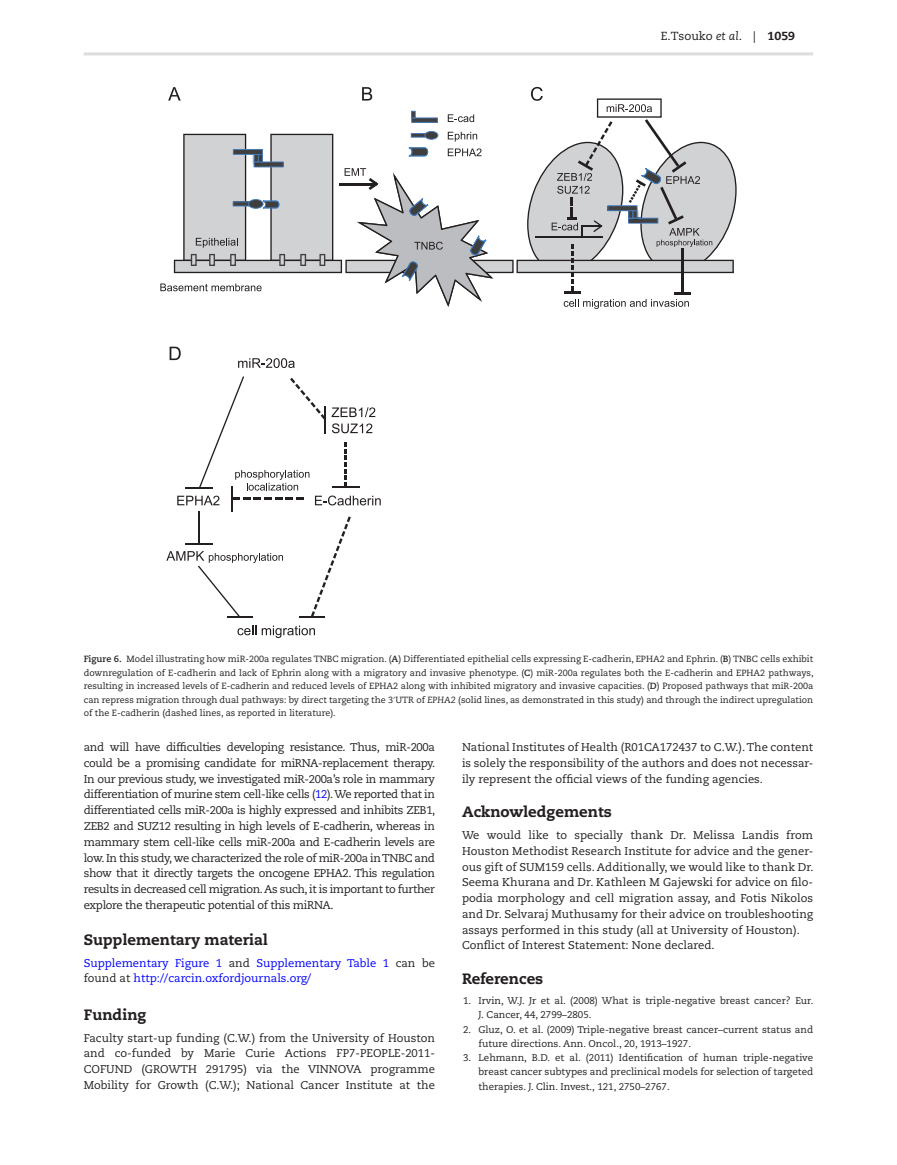
<style>
.page{position:relative;width:897px;height:1165px;background:#fff}
.page>*{position:absolute;margin:0;border:0;box-sizing:border-box;transform-origin:0 0}
.t1{font:800 15px "Caecilia LT Std";color:#231f20}
.t2{font:11.7px "Caecilia LT Std";color:#231f20}
.t3{font:11.25px/15.8px "Caecilia LT Std";color:#231f20;text-align:justify}
.t4{font:11.25px/15.8px "Caecilia LT Std";color:#00f}
.t5{font:9.75px/14.2px "Caecilia LT Std";color:#231f20}
.t6{font:9px/13.5px "Caecilia LT Std";color:#231f20;text-align:justify}
.s1{font-style:italic}
.s2{font-weight:800}
.s3{font-weight:700}
.s4{font-family:"Gandhari Unicode"}
.s5{color:#00f}
.s6{color:#231f20}
</style>
<div class="page">
<hr style="left:84px;top:52px;width:729px;height:3px;background:#dcdddf">
<svg style="left:238px;top:358px;width:57px;height:10px"></svg>
<svg style="left:237px;top:625px;width:19px;height:10px"></svg>
<svg style="left:262px;top:625px;width:53px;height:13px"></svg>
<hr style="left:231px;top:486px;width:2px;height:25px;background:#231f20">
<hr style="left:198px;top:510px;width:2px;height:33px;background:#231f20">
<svg style="left:177px;top:376px;width:204px;height:129px"></svg>
<svg style="left:299px;top:516px;width:52px;height:101px"></svg>
<svg style="left:185px;top:543px;width:28px;height:1px"></svg>
<svg style="left:166px;top:551px;width:117px;height:66px"></svg>
<svg style="left:169px;top:346px;width:12px;height:14px"></svg>
<svg style="left:160px;top:87px;width:576px;height:222px"></svg>
<p class="t2" style="left:660px;top:30px;width:136px">E.Tsouko <span class="s1">et al</span>. | <span class="s2">1059</span></p>
<p class="t6" style="left:84px;top:652px;width:731px"><span class="s3">Figure 6.</span> Model illustrating how miR-200a regulates TNBC migration. (<span class="s3">A</span>) Differentiated epithelial cells expressing E-cadherin, EPHA2 and Ephrin. (<span class="s3">B</span>) TNBC cells exhibit downregulation of E-cadherin and lack of Ephrin along with a migratory and invasive phenotype. (<span class="s3">C</span>) miR-200a regulates both the E-cadherin and EPHA2 pathways, resulting in increased levels of E-cadherin and reduced levels of EPHA2 along with inhibited migratory and invasive capacities. (<span class="s3">D</span>) Proposed pathways that miR-200a can repress migration through dual pathways: by direct targeting the 3<span class="s4">′</span>UTR of <span class="s1">EPHA2</span> (solid lines, as demonstrated in this study) and through the indirect upregulation of the E-cadherin (dashed lines, as reported in literature).</p>
<p class="t3" style="left:84px;top:739px;width:353px">and will have difficulties developing resistance. Thus, miR-200a could be a promising candidate for miRNA-replacement therapy.<br>In our previous study, we investigated miR-200a’s role in mammary differentiation of murine stem cell-like cells (<span class="s5">12</span>). We reported that in differentiated cells miR-200a is highly expressed and inhibits ZEB1, ZEB2 and SUZ12 resulting in high levels of E-cadherin, whereas in mammary stem cell-like cells miR-200a and E-cadherin levels are low. In this study, we characterized the role of miR-200a in TNBC and show that it directly targets the oncogene EPHA2. This regulation results in decreased cell migration. As such, it is important to further explore the therapeutic potential of this miRNA.</p>
<h1 class="t1" style="left:84px;top:930px;width:186px">Supplementary material</h1>
<p class="t4" style="left:84px;top:954px;width:353px">Supplementary Figure 1 <span class="s6">and</span> Supplementary Table 1 <span class="s6">can be found at</span> http://carcin.oxfordjournals.org/</p>
<h1 class="t1" style="left:84px;top:1005px;width:64px">Funding</h1>
<p class="t3" style="left:84px;top:1029px;width:353px">Faculty start-up funding (C.W.) from the University of Houston and co-funded by Marie Curie Actions FP7-PEOPLE-2011- COFUND (GROWTH 291795) via the VINNOVA programme Mobility for Growth (C.W.); National Cancer Institute at the</p>
<p class="t3" style="left:462px;top:739px;width:352px">National Institutes of Health (R01CA172437 to C.W.). The content is solely the responsibility of the authors and does not necessar&shy;ily represent the official views of the funding agencies.</p>
<h1 class="t1" style="left:462px;top:802px;width:151px">Acknowledgements</h1>
<p class="t3" style="left:462px;top:827px;width:353px;text-align:left">We would like to specially thank Dr. Melissa Landis from Houston Methodist Research Institute for advice and the gener&shy;ous gift of SUM159 cells. Additionally, we would like to thank Dr.<br>Seema Khurana and Dr. Kathleen M Gajewski for advice on filo&shy;podia morphology and cell migration assay, and Fotis Nikolos and Dr. Selvaraj Muthusamy for their advice on troubleshooting assays performed in this study (all at University of Houston).<br>Conflict of Interest Statement: None declared.</p>
<h1 class="t1" style="left:462px;top:969px;width:83px">References</h1>
<p class="t5" style="left:478px;top:993px;width:336px;text-indent:-15px">1. Irvin, W.J. Jr et al. (2008) What is triple-negative breast cancer? Eur.<br>J. Cancer, 44, 2799–2805.</p>
<p class="t5" style="left:478px;top:1022px;width:336px;text-indent:-15px">2. Gluz, O. et al. (2009) Triple-negative breast cancer–current status and future directions. Ann. Oncol., 20, 1913–1927.</p>
<p class="t5" style="left:478px;top:1050px;width:336px;text-align:justify;text-indent:-15px">3. Lehmann, B.D. et al. (2011) Identification of human triple-negative breast cancer subtypes and preclinical models for selection of targeted therapies. J. Clin. Invest., 121, 2750–2767.</p>
</div>
